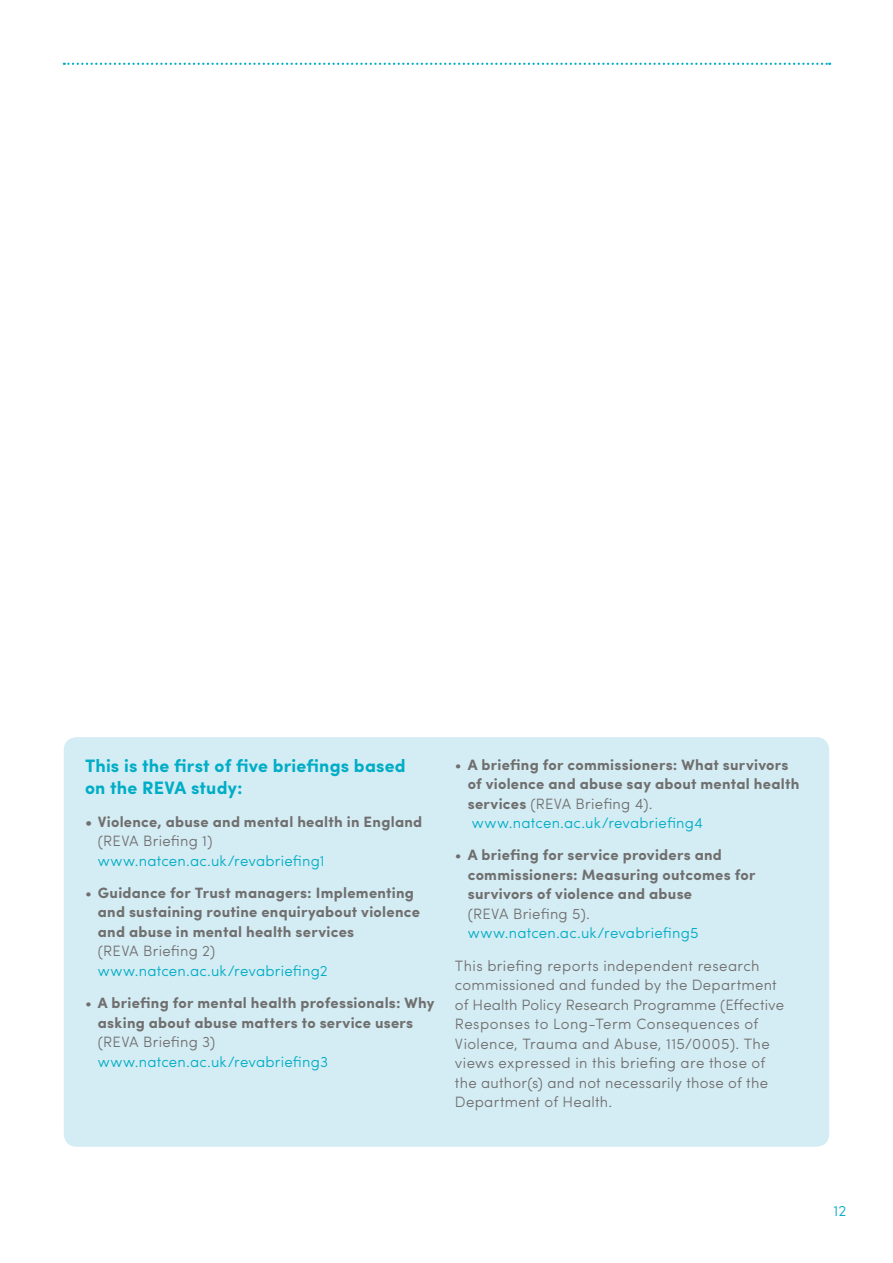
<style>
.page{position:relative;width:893px;height:1263px;background:#fff}
.page>*{position:absolute;margin:0;border:0;box-sizing:border-box;transform-origin:0 0}
.t1{font:700 18px/22.5px "Sofia Pro";letter-spacing:.01em;color:#00adc6}
.t2{font:700 15px/19.5px "Sofia Pro";letter-spacing:.015em;color:#706f6f}
.t3{font:300 15px/19.5px "Sofia Pro";letter-spacing:.02em;color:#706f6f}
.t4{font:300 15px "Sofia Pro";letter-spacing:.015em;color:#00adc6}
.s1{font-weight:300}
.s2{font-weight:300;color:#00adc6}
</style>
<div class="page">
<div style="left:64px;top:737px;width:765px;height:410px;background:#d4ecf3;border-radius:13px"></div>
<svg style="left:64px;top:63px;width:766px;height:2px"></svg>
<p class="t1" style="left:85px;top:753px;width:322px">This is the first of five briefings based on the REVA study:</p>
<p class="t2" style="left:85px;top:811px;width:339px">• Violence, abuse and mental health in England</p>
<p class="t3" style="left:98px;top:830px;width:116px">(REVA Briefing 1)</p>
<p class="t4" style="left:98px;top:849px;width:228px">www.natcen.ac.uk/revabriefing1</p>
<p class="t2" style="left:98px;top:882px;width:324px;text-indent:-13px"><span class="s1">•</span> Guidance for Trust managers: Implementing and sustaining routine enquiryabout violence and abuse in mental health services</p>
<p class="t3" style="left:98px;top:940px;width:119px">(REVA Briefing 2)</p>
<p class="t4" style="left:98px;top:960px;width:232px">www.natcen.ac.uk/revabriefing2</p>
<p class="t2" style="left:85px;top:992px;width:351px;text-align:center"><span class="s1">•</span> A briefing for mental health professionals: Why asking about abuse matters to service users</p>
<p class="t3" style="left:98px;top:1031px;width:119px">(REVA Briefing 3)</p>
<p class="t4" style="left:98px;top:1050px;width:232px">www.natcen.ac.uk/revabriefing3</p>
<p class="t2" style="left:468px;top:754px;width:333px;text-indent:-13px"><span class="s1">•</span> A briefing for commissioners: What survivors of violence and abuse say about mental health services <span class="s1">(REVA Briefing 4). </span><span class="s2">www.natcen.ac.uk/revabriefing4</span></p>
<p class="t2" style="left:468px;top:844px;width:289px;text-indent:-13px"><span class="s1">•</span> A briefing for service providers and commissioners: Measuring outcomes for survivors of violence and abuse</p>
<p class="t3" style="left:468px;top:903px;width:124px">(REVA Briefing 5).</p>
<p class="t4" style="left:468px;top:922px;width:232px">www.natcen.ac.uk/revabriefing5</p>
<p class="t3" style="left:455px;top:955px;width:331px">This briefing reports independent research commissioned and funded by the Department of Health Policy Research Programme (Effective Responses to Long-Term Consequences of Violence, Trauma and Abuse, 115/0005). The views expressed in this briefing are those of the author(s) and not necessarily those of the Department of Health.</p>
<p class="t4" style="left:833px;top:1199px;width:14px">12</p>
</div>
